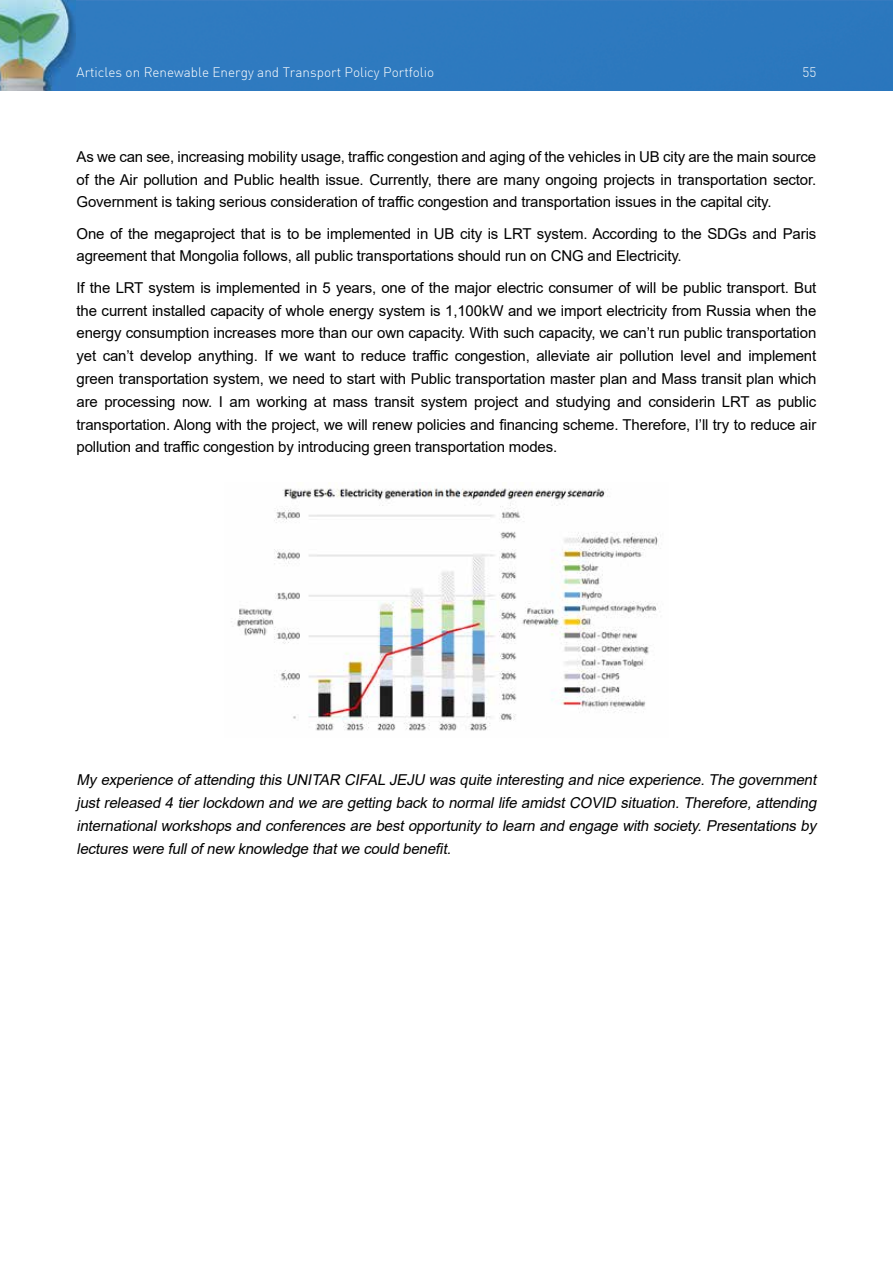
<style>
.page{position:relative;width:893px;height:1263px;background:#fff}
.page>*{position:absolute;margin:0;border:0;box-sizing:border-box;transform-origin:0 0}
.t1{font:15px/22.8px "Arial";letter-spacing:-.01em;color:#000;text-align:justify}
.t2{font:italic 15px/22.8px "Arial";color:#000;text-align:justify}
.t3{font:13.5px "Dinlig";color:#fff}
</style>
<div class="page">
<div style="left:75px;top:0;width:818px;height:90px;background:#2e7abf"></div>
<img style="left:0;top:0;width:75px;height:90px">
<img style="left:231px;top:488px;width:430px;height:243px">
<p class="t3" style="left:77px;top:64px;width:359px">Articles on Renewable Energy and Transport Policy Portfolio</p>
<p class="t3" style="left:803px;top:64px;width:15px">55</p>
<p class="t1" style="left:77px;top:145px;width:741px">As we can see, increasing mobility usage, traffic congestion and aging of the vehicles in UB city are the main source of the Air pollution and Public health issue. Currently, there are many ongoing projects in transportation sector.<br>Government is taking serious consideration of traffic congestion and transportation issues in the capital city.</p>
<p class="t1" style="left:77px;top:222px;width:741px">One of the megaproject that is to be implemented in UB city is LRT system. According to the SDGs and Paris agreement that Mongolia follows, all public transportations should run on CNG and Electricity.</p>
<p class="t1" style="left:77px;top:276px;width:741px">If the LRT system is implemented in 5 years, one of the major electric consumer of will be public transport. But the current installed capacity of whole energy system is 1,100kW and we import electricity from Russia when the energy consumption increases more than our own capacity. With such capacity, we can’t run public transportation yet can’t develop anything. If we want to reduce traffic congestion, alleviate air pollution level and implement green transportation system, we need to start with Public transportation master plan and Mass transit plan which are processing now. I am working at mass transit system project and studying and considerin LRT as public transportation. Along with the project, we will renew policies and financing scheme. Therefore, I’ll try to reduce air pollution and traffic congestion by introducing green transportation modes.</p>
<p class="t2" style="left:77px;top:769px;width:745px">My experience ofattending this UNITAR CIFALJEJU was quite interesting and nice experience.The government justreleased 4 tierlockdown and we are getting back to normallife amidstCOVID situation.Therefore,attending internationalworkshops and conferences are bestopportunity to learn and engage with society.Presentations by lectures were fullofnew knowledge thatwe could benefit.</p>
</div>
